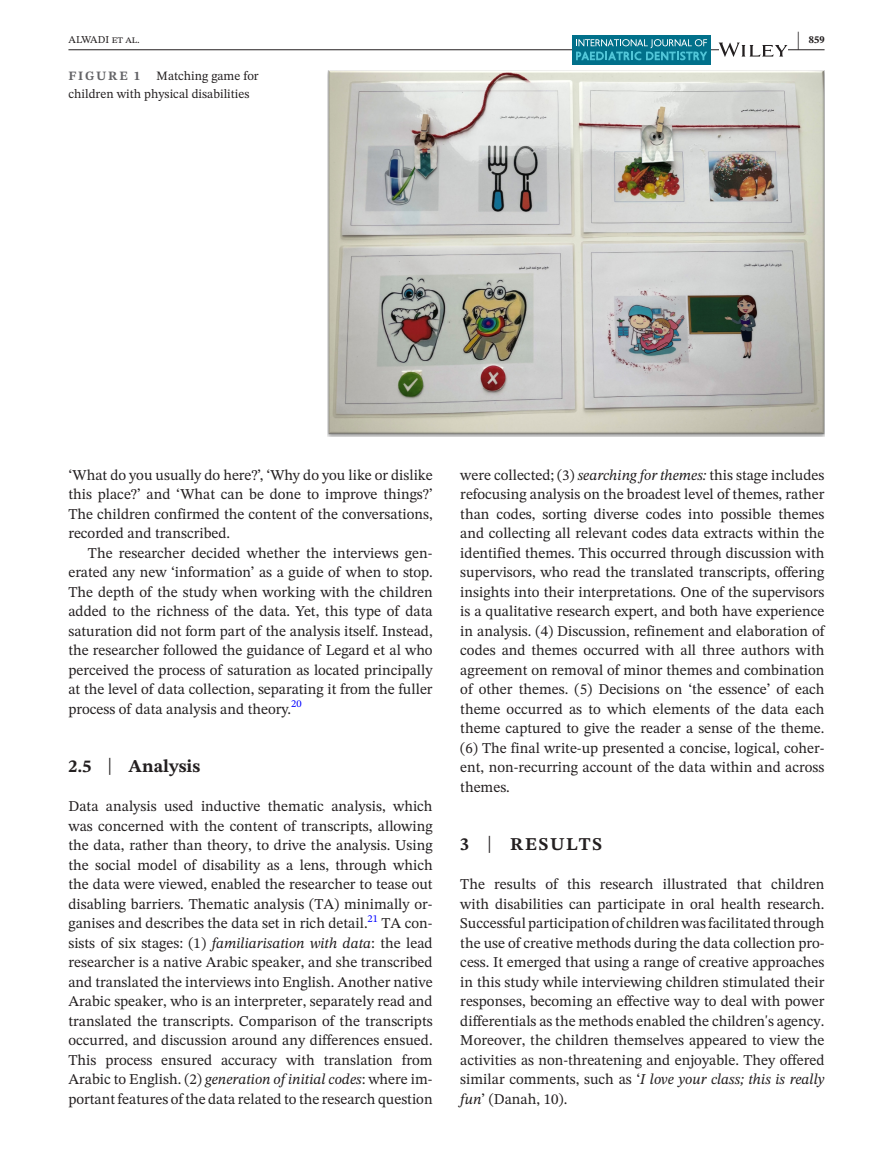
<style>
.page{position:relative;width:893px;height:1174px;background:#fff}
.page>*{position:absolute;margin:0;border:0;box-sizing:border-box;transform-origin:0 0}
.t1{font:700 21px "STIX Two Text";color:#231f20;scale:.42 1}
.t2{font:700 18px "STIX Two Text";color:#231f20}
.t3{font:700 18px "STIX Two Text";letter-spacing:.1em;color:#231f20}
.t4{font:15px/19.5px "STIX Two Text";color:#231f20;text-align:justify}
.t5{font:12.75px/18px "STIX Two Text";color:#231f20}
.t6{font:700 12.75px "STIX Two Text";letter-spacing:.14em;color:#636366}
.t7{font:10.5px "STIX Two Text";color:#231f20}
.t8{font:10.5px "STIX Two Text";color:#00f}
.t9{font:700 10.5px "STIX Two Text";color:#231f20}
.s1{font-weight:400;font-size:23.7px}
.s2{font-style:italic}
</style>
<div class="page">
<hr style="left:68px;top:49px;width:756px;height:1px;background:#231f20">
<div style="left:572px;top:35px;width:139px;height:30px;background:#01708a"></div>
<svg style="left:576px;top:39px;width:131px;height:21px"></svg>
<svg style="left:719px;top:43px;width:68px;height:14px"></svg>
<img style="left:327px;top:70px;width:497px;height:366px">
<h1 class="t1" style="left:797px;top:24px;width:8px">|</h1>
<p class="t7" style="left:68px;top:32px;width:73px">ALWADI et al.</p>
<p class="t9" style="left:809px;top:32px;width:17px">859</p>
<p class="t5" style="left:68px;top:66px;width:192px;text-indent:88px">Matching game for children with physical disabilities</p>
<p class="t6" style="left:68px;top:66px;width:73px">FIGURE 1</p>
<p class="t4" style="left:68px;top:465px;width:366px">‘What do you usually do here?’, ‘Why do you like or dislike this place?’ and ‘What can be done to improve things?’ The children confirmed the content of the conversations, recorded and transcribed.</p>
<p class="t4" style="left:68px;top:543px;width:366px;text-indent:20px">The researcher decided whether the interviews gen&shy;erated any new ‘information’ as a guide of when to stop.<br>The depth of the study when working with the children added to the richness of the data. Yet, this type of data saturation did not form part of the analysis itself. Instead, the researcher followed the guidance of Legard et al who perceived the process of saturation as located principally at the level of data collection, separating it from the fuller process of data analysis and theory.</p>
<p class="t8" style="left:291px;top:696px;width:12px">20</p>
<p class="t2" style="left:68px;top:753px;width:133px">2.5 <span class="s1">|</span> Analysis</p>
<p class="t4" style="left:68px;top:796px;width:366px">Data analysis used inductive thematic analysis, which was concerned with the content of transcripts, allowing the data, rather than theory, to drive the analysis. Using the social model of disability as a lens, through which the data were viewed, enabled the researcher to tease out disabling barriers. Thematic analysis (TA) minimally or&shy;ganises and describes the data set in rich detail.</p>
<p class="t8" style="left:368px;top:910px;width:12px">21</p>
<p class="t4" style="left:68px;top:913px;width:366px;text-indent:313px">TA con&shy;sists of six stages: (1) <span class="s2">familiarisation with data</span>: the lead researcher is a native Arabic speaker, and she transcribed and translated the interviews into English. Another native Arabic speaker, who is an interpreter, separately read and translated the transcripts. Comparison of the transcripts occurred, and discussion around any differences ensued.<br>This process ensured accuracy with translation from Arabic to English. (2) <span class="s2">generation of initial codes</span>: where im&shy;portant features of the data related to the research question</p>
<p class="t4" style="left:460px;top:465px;width:366px">were collected; (3) <span class="s2">searching for themes:</span> this stage includes refocusing analysis on the broadest level of themes, rather than codes, sorting diverse codes into possible themes and collecting all relevant codes data extracts within the identified themes. This occurred through discussion with supervisors, who read the translated transcripts, offering insights into their interpretations. One of the supervisors is a qualitative research expert, and both have experience in analysis. (4) Discussion, refinement and elaboration of codes and themes occurred with all three authors with agreement on removal of minor themes and combination of other themes. (5) Decisions on ‘the essence’ of each theme occurred as to which elements of the data each theme captured to give the reader a sense of the theme. (6) The final write-up presented a concise, logical, coher&shy;ent, non-recurring account of the data within and across themes.</p>
<p class="t3" style="left:460px;top:831px;width:143px">3 <span class="s1">|</span> RESULTS</p>
<p class="t4" style="left:460px;top:874px;width:366px">The results of this research illustrated that children with disabilities can participate in oral health research.<br>Successful participation of children was facilitated through the use of creative methods during the data collection pro&shy;cess. It emerged that using a range of creative approaches in this study while interviewing children stimulated their responses, becoming an effective way to deal with power differentials as the methods enabled the children's agency.<br>Moreover, the children themselves appeared to view the activities as non-threatening and enjoyable. They offered similar comments, such as ‘<span class="s2">I love your class; this is really fun</span>’ (Danah, 10).</p>
</div>
